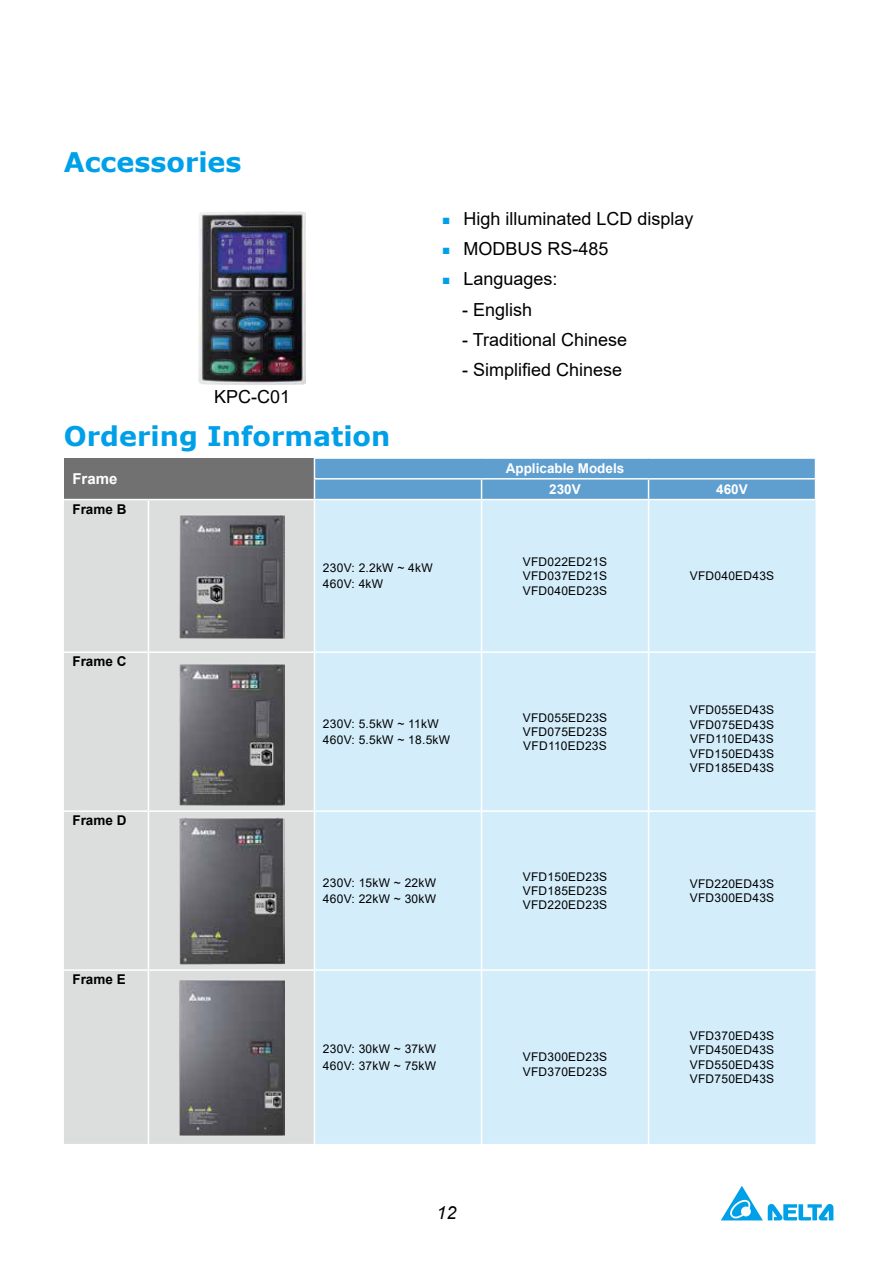
<style>
.page{position:relative;width:893px;height:1263px;background:#fff}
.page>*{position:absolute;margin:0;border:0;box-sizing:border-box;transform-origin:0 0}
.t1{font:700 27px "Verdana";color:#00a0e9}
.t2{font:18px "Arial";color:#000}
.t3{font:italic 18px "Arial";color:#000}
.t4{font:700 15px "Arial";color:#fff}
.t5{font:700 13.5px/20.7px "Arial";color:#fff;text-align:center}
.t6{font:700 13.5px "Arial";color:#000}
.t7{font:12px/14.4px "Arial";letter-spacing:.02em;color:#000}
.s1{font-weight:700;font-size:13.5px;color:#00a0e9}
</style>
<div class="page">
<img style="left:199px;top:212px;width:107px;height:173px">
<div style="left:64px;top:458px;width:250px;height:42px;background:#727171"></div>
<div style="left:64px;top:500px;width:250px;height:644px;background:#dcdddd"></div>
<div style="left:315px;top:500px;width:500px;height:644px;background:#d3edfb"></div>
<hr style="left:64px;top:499px;width:84px;height:1px;background:#fff">
<hr style="left:148px;top:499px;width:166px;height:1px;background:#fff">
<hr style="left:481px;top:500px;width:1px;height:151px;background:#fff">
<hr style="left:648px;top:500px;width:1px;height:151px;background:#fff">
<hr style="left:64px;top:651px;width:84px;height:2px;background:#fff">
<hr style="left:148px;top:651px;width:166px;height:2px;background:#fff">
<hr style="left:314px;top:651px;width:168px;height:2px;background:#fff">
<hr style="left:482px;top:651px;width:166px;height:2px;background:#fff">
<hr style="left:481px;top:653px;width:1px;height:157px;background:#fff">
<hr style="left:648px;top:651px;width:167px;height:2px;background:#fff">
<hr style="left:648px;top:653px;width:1px;height:157px;background:#fff">
<hr style="left:64px;top:810px;width:84px;height:2px;background:#fff">
<hr style="left:148px;top:810px;width:166px;height:2px;background:#fff">
<hr style="left:314px;top:810px;width:168px;height:2px;background:#fff">
<hr style="left:482px;top:810px;width:166px;height:2px;background:#fff">
<hr style="left:481px;top:812px;width:1px;height:157px;background:#fff">
<hr style="left:648px;top:810px;width:167px;height:2px;background:#fff">
<hr style="left:648px;top:812px;width:1px;height:157px;background:#fff">
<hr style="left:64px;top:969px;width:84px;height:2px;background:#fff">
<hr style="left:148px;top:969px;width:166px;height:2px;background:#fff">
<hr style="left:314px;top:969px;width:168px;height:2px;background:#fff">
<hr style="left:482px;top:969px;width:166px;height:2px;background:#fff">
<hr style="left:481px;top:971px;width:1px;height:173px;background:#fff">
<hr style="left:648px;top:969px;width:167px;height:2px;background:#fff">
<hr style="left:648px;top:971px;width:1px;height:173px;background:#fff">
<hr style="left:148px;top:500px;width:1px;height:151px;background:#fff">
<hr style="left:148px;top:653px;width:1px;height:157px;background:#fff">
<hr style="left:148px;top:812px;width:1px;height:157px;background:#fff">
<hr style="left:148px;top:971px;width:1px;height:173px;background:#fff">
<div style="left:314px;top:458px;width:502px;height:41px;background:#5f9fd0"></div>
<hr style="left:314px;top:478px;width:168px;height:2px;background:#fff">
<hr style="left:482px;top:478px;width:166px;height:2px;background:#fff">
<hr style="left:648px;top:478px;width:168px;height:2px;background:#fff">
<img style="left:178px;top:513px;width:107px;height:126px">
<img style="left:178px;top:662px;width:107px;height:145px">
<img style="left:178px;top:815px;width:107px;height:151px">
<img style="left:178px;top:978px;width:107px;height:159px">
<h1 class="t1" style="left:64px;top:143px;width:179px">Accessories</h1>
<h2 class="t2" style="left:214px;top:384px;width:78px">KPC-C01</h2>
<h2 class="t2" style="left:442px;top:206px;width:253px"><span class="s1">■</span> High illuminated LCD display</h2>
<h2 class="t2" style="left:442px;top:237px;width:168px"><span class="s1">■</span> MODBUS RS-485</h2>
<h2 class="t2" style="left:442px;top:267px;width:117px"><span class="s1">■</span> Languages:</h2>
<h2 class="t2" style="left:462px;top:297px;width:72px">- English</h2>
<h2 class="t2" style="left:462px;top:327px;width:167px">- Traditional Chinese</h2>
<h2 class="t2" style="left:462px;top:357px;width:162px">- Simplified Chinese</h2>
<h1 class="t1" style="left:64px;top:417px;width:328px">Ordering Information</h1>
<p class="t4" style="left:72px;top:468px;width:47px">Frame</p>
<p class="t5" style="left:506px;top:458px;width:120px">Applicable Models<br>230V</p>
<p class="t6" style="left:72px;top:499px;width:56px">Frame B</p>
<p class="t5" style="left:716px;top:479px;width:33px">460V</p>
<p class="t6" style="left:72px;top:652px;width:56px">Frame C</p>
<p class="t6" style="left:72px;top:811px;width:56px">Frame D</p>
<p class="t6" style="left:72px;top:970px;width:55px">Frame E</p>
<p class="t7" style="left:323px;top:559px;width:111px;line-height:16.5px">230V: 2.2kW ~ 4kW<br>460V: 4kW</p>
<p class="t7" style="left:523px;top:554px;width:86px;text-align:justify">VFD022ED21S VFD037ED21S VFD040ED23S</p>
<p class="t7" style="left:690px;top:569px;width:86px">VFD040ED43S</p>
<p class="t7" style="left:323px;top:715px;width:129px;line-height:16.5px">230V: 5.5kW ~ 11kW<br>460V: 5.5kW ~ 18.5kW</p>
<p class="t7" style="left:523px;top:710px;width:86px;text-align:justify">VFD055ED23S VFD075ED23S VFD110ED23S</p>
<p class="t7" style="left:690px;top:703px;width:86px;text-align:justify">VFD055ED43S VFD075ED43S VFD110ED43S VFD150ED43S VFD185ED43S</p>
<p class="t7" style="left:323px;top:874px;width:115px;line-height:16.5px">230V: 15kW ~ 22kW<br>460V: 22kW ~ 30kW</p>
<p class="t7" style="left:523px;top:869px;width:86px;text-align:justify">VFD150ED23S VFD185ED23S VFD220ED23S</p>
<p class="t7" style="left:690px;top:876px;width:86px">VFD220ED43S<br>VFD300ED43S</p>
<p class="t7" style="left:323px;top:1040px;width:115px;line-height:16.5px">230V: 30kW ~ 37kW<br>460V: 37kW ~ 75kW</p>
<p class="t7" style="left:523px;top:1050px;width:86px">VFD300ED23S<br>VFD370ED23S</p>
<h2 class="t3" style="left:436px;top:1201px;width:22px">12</h2>
<p class="t7" style="left:690px;top:1028px;width:86px;text-align:justify">VFD370ED43S VFD450ED43S VFD550ED43S VFD750ED43S</p>
</div>
